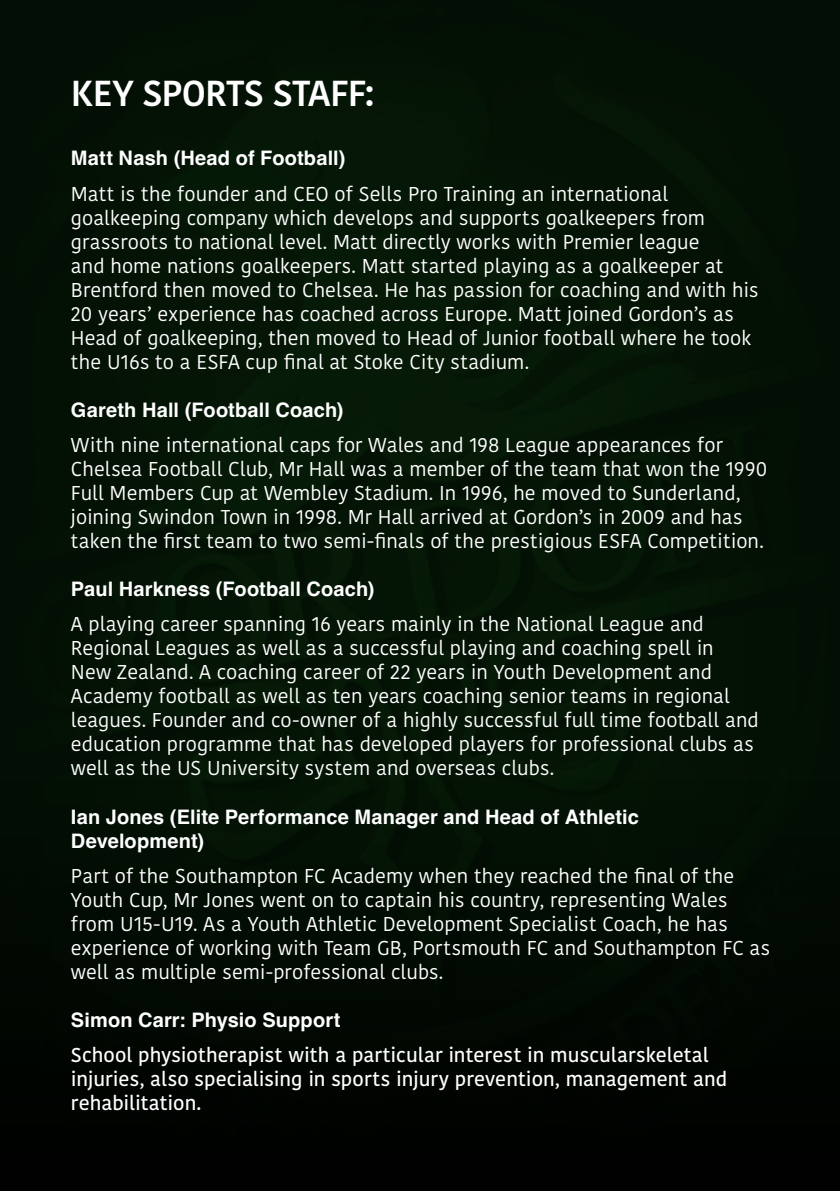
<style>
.page{position:relative;width:840px;height:1191px;background:#fff}
.page>*{position:absolute;margin:0;border:0;box-sizing:border-box;transform-origin:0 0}
.t1{font:600 36px "Kohinoor Bangla";letter-spacing:-.02em;color:#fff}
.t2{font:20px/24px "Kohinoor Bangla";color:#fff}
.t3{font:700 20px/24px "Helvetica";letter-spacing:.005em;color:#fff}
.t4{font:500 20px/24px "Kohinoor Bangla";color:#fff}
</style>
<div class="page">
<div style="left:0;top:0;width:839px;height:1191px;background:#041305"></div>
<div style="left:0;top:780px;width:839px;height:411px;background:#020902"></div>
<h1 class="t1" style="left:71px;top:63px;width:305px">KEY SPORTS STAFF:</h1>
<p class="t3" style="left:71px;top:148px;width:276px">Matt Nash (Head of Football)</p>
<p class="t2" style="left:71px;top:181px;width:688px">Matt is the founder and CEO of Sells Pro Training an international goalkeeping company which develops and supports goalkeepers from grassroots to national level. Matt directly works with Premier league<br>and home nations goalkeepers. Matt started playing as a goalkeeper at Brentford then moved to Chelsea. He has passion for coaching and with his 20 years’ experience has coached across Europe. Matt joined Gordon’s as Head of goalkeeping, then moved to Head of Junior football where he took the U16s to a ESFA cup final at Stoke City stadium.</p>
<p class="t3" style="left:71px;top:400px;width:274px">Gareth Hall (Football Coach)</p>
<p class="t2" style="left:71px;top:432px;width:697px">With nine international caps for Wales and 198 League appearances for Chelsea Football Club, Mr Hall was a member of the team that won the 1990<br>Full Members Cup at Wembley Stadium. In 1996, he moved to Sunderland, joining Swindon Town in 1998. Mr Hall arrived at Gordon’s in 2009 and has taken the first team to two semi-finals of the prestigious ESFA Competition.</p>
<p class="t3" style="left:71px;top:579px;width:305px">Paul Harkness (Football Coach)</p>
<p class="t2" style="left:71px;top:612px;width:689px">A playing career spanning 16 years mainly in the National League and Regional Leagues as well as a successful playing and coaching spell in New Zealand. A coaching career of 22 years in Youth Development and Academy football as well as ten years coaching senior teams in regional leagues. Founder and co-owner of a highly successful full time football and education programme that has developed players for professional clubs as well as the US University system and overseas clubs.</p>
<p class="t3" style="left:71px;top:806px;width:569px">Ian Jones (Elite Performance Manager and Head of Athletic<br>Development)</p>
<p class="t2" style="left:71px;top:863px;width:700px">Part of the Southampton FC Academy when they reached the final of the Youth Cup, Mr Jones went on to captain his country, representing Wales from U15-U19. As a Youth Athletic Development Specialist Coach, he has experience of working with Team GB, Portsmouth FC and Southampton FC as well as multiple semi-professional clubs.</p>
<p class="t3" style="left:71px;top:1010px;width:271px">Simon Carr: Physio Support</p>
<p class="t4" style="left:71px;top:1042px;width:657px">School physiotherapist with a particular interest in muscularskeletal injuries, also specialising in sports injury prevention, management and rehabilitation.</p>
</div>
